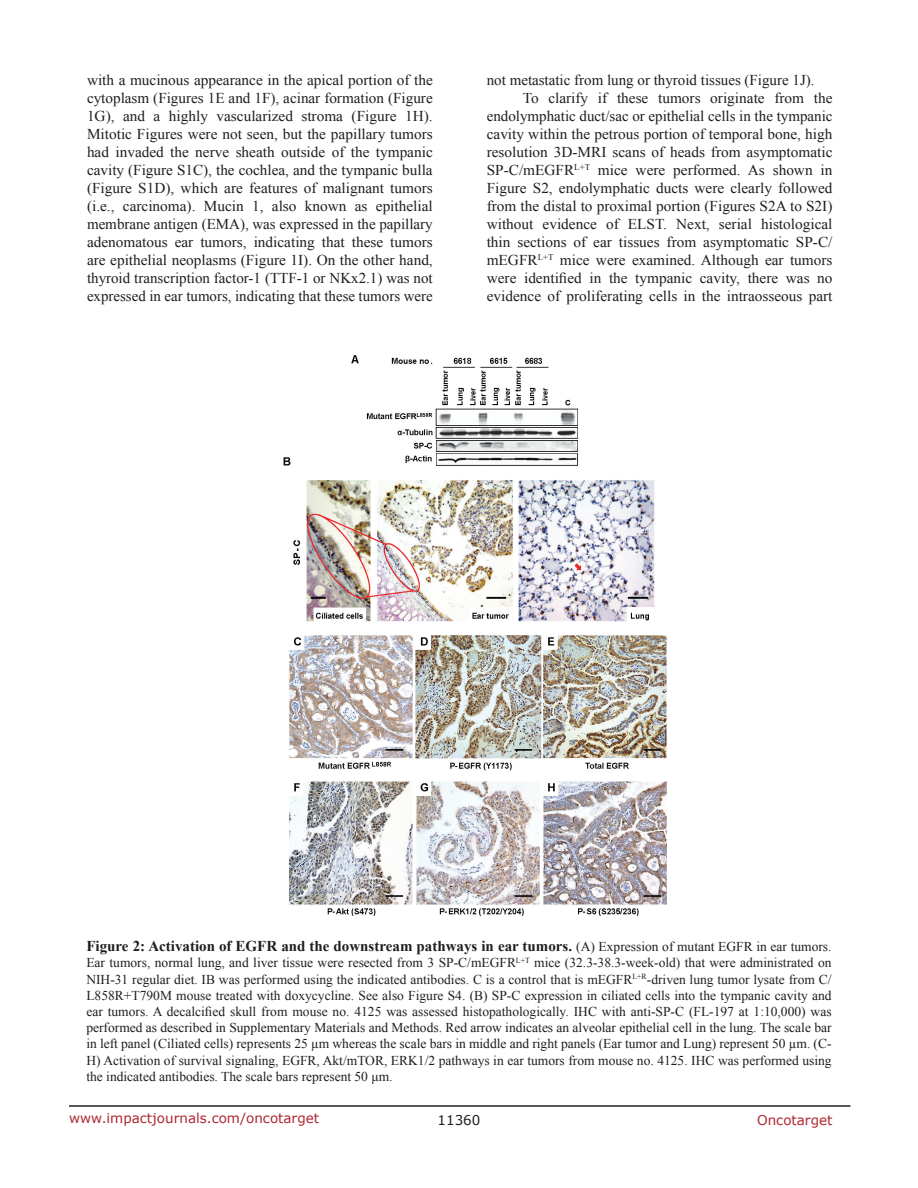
<style>
.page{position:relative;width:918px;height:1188px;background:#fff}
.page>*{position:absolute;margin:0;border:0;box-sizing:border-box;transform-origin:0 0}
.t1{font:15px/18px "Times New Roman";color:#201d20;text-align:justify}
.t2{font:700 15px "Times New Roman";color:#201d20}
.t3{font:13.5px/16.2px "Times New Roman";color:#201d20;text-align:justify}
.t4{font:13.5px "Verdana";color:#ac2830}
.t5{font:13.5px "Verdana";color:#201d20}
.s1{color:#231f20}
.s2{font-weight:400;font-size:13.5px}
</style>
<div class="page">
<hr style="left:69px;top:1105px;width:781px;height:2px;background:#231f20">
<img style="left:283px;top:355px;width:384px;height:561px">
<p class="t1" style="left:87px;top:71px;width:347px">with a mucinous appearance in the apical portion of the cytoplasm (Figures 1E and 1F), <span class="s1">acinar formation</span> (Figure 1G), and a highly vascularized stroma (Figure 1H).<br>Mitotic Figures were not seen, but the papillary tumors had invaded the nerve sheath outside of the tympanic cavity (Figure S1C), the cochlea, and the tympanic bulla (Figure S1D), which are features of malignant tumors (i.e., carcinoma). Mucin 1, also known as epithelial membrane antigen (EMA), was expressed in the papillary adenomatous ear tumors, indicating that these tumors are epithelial neoplasms (Figure 1I). On the other hand, thyroid transcription factor-1 (TTF-1 or NKx2.1) was not expressed in ear tumors, indicating that these tumors were</p>
<p class="t1" style="left:487px;top:71px;width:329px">not metastatic from lung or thyroid tissues (Figure 1J).</p>
<p class="t1" style="left:523px;top:89px;width:311px">To clarify if these tumors originate from the</p>
<p class="t1" style="left:487px;top:107px;width:347px">endolymphatic duct/sac or epithelial cells in the tympanic</p>
<p class="t1" style="left:487px;top:125px;width:347px">cavity within the petrous portion of temporal bone, high</p>
<p class="t1" style="left:487px;top:143px;width:347px">resolution 3D-MRI scans of heads from asymptomatic</p>
<p class="t1" style="left:487px;top:161px;width:347px">SP-C/mEGFR<sup>L+T</sup> mice were performed. As shown in</p>
<p class="t1" style="left:487px;top:179px;width:347px">Figure S2, endolymphatic ducts were clearly followed</p>
<p class="t1" style="left:487px;top:197px;width:347px">from the distal to proximal portion (Figures S2A to S2I)</p>
<p class="t1" style="left:487px;top:215px;width:347px">without evidence of ELST. Next, serial histological</p>
<p class="t1" style="left:487px;top:233px;width:347px">thin sections of ear tissues from asymptomatic SP-C/</p>
<p class="t1" style="left:487px;top:251px;width:347px">mEGFR<sup>L+T</sup> mice were examined. Although ear tumors</p>
<p class="t1" style="left:487px;top:269px;width:347px">were identified in the tympanic cavity, there was no</p>
<p class="t1" style="left:487px;top:287px;width:347px">evidence of proliferating cells in the intraosseous part</p>
<p class="t2" style="left:86px;top:936px;width:747px">Figure 2: Activation of EGFR and the downstream pathways in ear tumors. <span class="s2">(A) Expression of mutant EGFR in ear tumors.</span></p>
<p class="t3" style="left:86px;top:955px;width:747px">Ear tumors, normal lung, and liver tissue were resected from 3 SP-C/mEGFR<sup>L+T</sup> <span class="s1">mice (32.3-38.3-week-old) that were administrated on </span>NIH-31 regular diet<span class="s1">. IB was performed using the indicated antibodies. C is a control that is mEGFR</span><sup>L+R</sup><span class="s1">-driven lung tumor lysate from</span> C/ <span class="s1">L858R+T790M mouse treated with doxycycline. See also Figure S4.</span> (B) SP-C expression in ciliated cells into the tympanic cavity and ear tumors. <span class="s1">A decalcified skull from mouse no. 4125 was assessed histopathologically.</span> IHC with anti-SP-C (FL-197 at 1:10,000) was performed as described in Supplementary Materials and Methods. Red arrow indicates an alveolar epithelial cell in the lung. The scale bar in left panel (Ciliated cells) represents 25 µm whereas the scale bars in middle and right panels (Ear tumor and Lung) represent 50 µm. (C-H) Activation of survival signaling, EGFR, Akt/mTOR, ERK1/2 pathways in ear tumors from mouse no. 4125. IHC was performed using the indicated antibodies. The scale bars represent 50 μm.</p>
<p class="t4" style="left:69px;top:1109px;width:252px">www.impactjournals.com/oncotarget</p>
<p class="t5" style="left:438px;top:1111px;width:44px">11360</p>
<p class="t4" style="left:757px;top:1111px;width:77px">Oncotarget</p>
</div>
